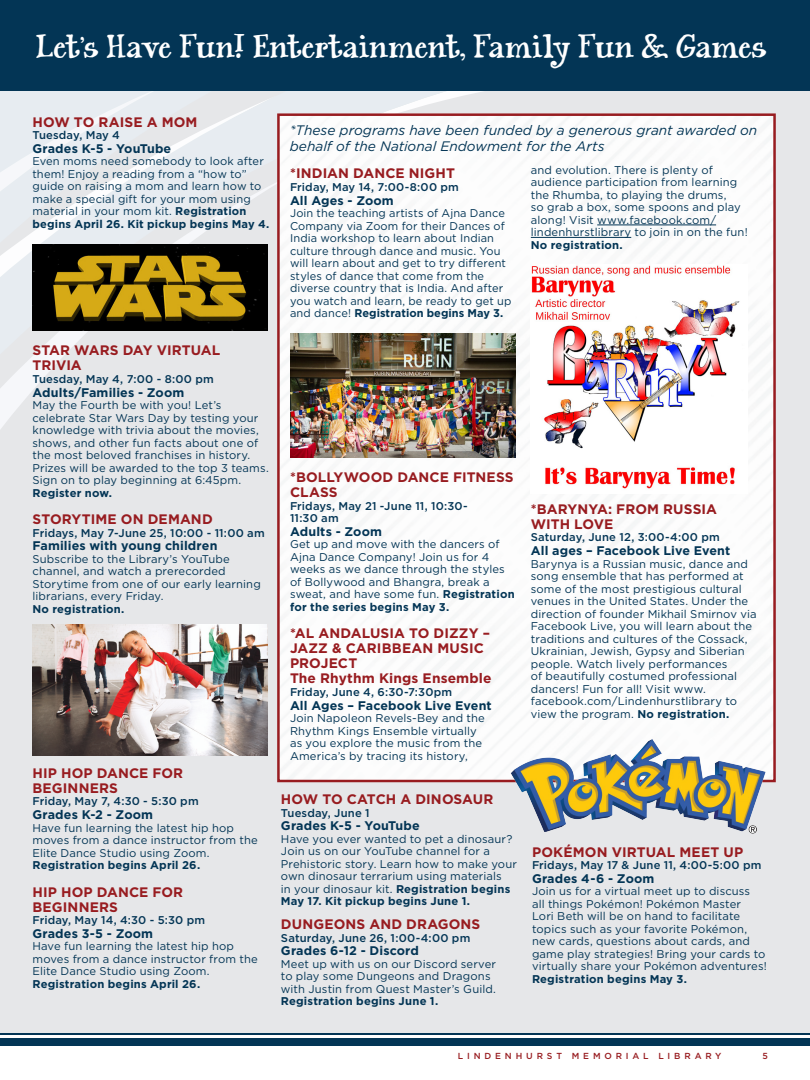
<style>
.page{position:relative;width:810px;height:1080px;background:#fff}
.page>*{position:absolute;margin:0;border:0;box-sizing:border-box;transform-origin:0 0}
.t1{font:33.12px "Janda Siesta Sunset";letter-spacing:-.02em;color:#fff}
.t2{font:700 13.75px/15px "Gotham";letter-spacing:.005em;color:#981c20}
.t3{font:italic 13.75px/16.2px "Gotham";color:#033555}
.t4{font:700 12.5px "Gotham";letter-spacing:.01em;color:#033555}
.t5{font:11.25px/12.5px "Gotham";letter-spacing:.01em;color:#033555}
.t6{font:500 11.25px "Gotham";letter-spacing:.015em;color:#033555}
.t7{font:700 11.25px "Gotham";letter-spacing:.015em;color:#033555}
.t8{font:500 8.75px "Gotham";letter-spacing:.44em;color:#981c20}
.s1{font-weight:700}
</style>
<div class="page">
<div style="left:0;top:1033px;width:810px;height:13px;background:#033555"></div>
<hr style="left:0;top:1036px;width:810px;height:2px;background:#fff">
<div style="left:0;top:0;width:810px;height:1032px;background:#e6e7e9"></div>
<svg style="left:0;top:182px;width:277px;height:247px"></svg>
<svg style="left:0;top:97px;width:164px;height:315px"></svg>
<div style="left:0;top:0;width:810px;height:91px;background:#033555"></div>
<div style="left:280px;top:116px;width:493px;height:663px;background:#fcfcfc"></div>
<img style="left:32px;top:245px;width:235px;height:85px">
<img style="left:32px;top:624px;width:235px;height:132px">
<hr style="left:597px;top:225px;width:119px;height:1px;background:#033555">
<hr style="left:531px;top:237px;width:100px;height:1px;background:#033555">
<img style="left:290px;top:333px;width:225px;height:124px">
<img style="left:531px;top:264px;width:217px;height:229px">
<img style="left:508px;top:717px;width:266px;height:117px">
<p class="t1" style="left:36px;top:26px;width:733px">Let’s Have Fun! Entertainment, Family Fun &amp; Games</p>
<p class="t2" style="left:32px;top:114px;width:167px">HOW TO RAISE A MOM</p>
<p class="t6" style="left:32px;top:128px;width:89px">Tuesday, May 4</p>
<p class="t4" style="left:32px;top:141px;width:140px">Grades K-5 - YouTube</p>
<p class="t5" style="left:32px;top:155px;width:238px">Even moms need somebody to look after them! Enjoy a reading from a “how to” guide on raising a mom and learn how to make a special gift for your mom using material in your mom kit. <span class="s1">Registration begins April 26. Kit pickup begins May 4.</span></p>
<p class="t2" style="left:32px;top:343px;width:189px">STAR WARS DAY VIRTUAL<br>TRIVIA</p>
<p class="t6" style="left:32px;top:372px;width:183px">Tuesday, May 4, 7:00 - 8:00 pm</p>
<p class="t4" style="left:32px;top:385px;width:153px">Adults/Families - Zoom</p>
<p class="t5" style="left:32px;top:399px;width:238px">May the Fourth be with you! Let’s celebrate Star Wars Day by testing your knowledge with trivia about the movies, shows, and other fun facts about one of the most beloved franchises in history.<br>Prizes will be awarded to the top 3 teams.<br>Sign on to play beginning at 6:45pm.<br><span class="s1">Register now.</span></p>
<p class="t2" style="left:32px;top:511px;width:182px">STORYTIME ON DEMAND</p>
<p class="t6" style="left:32px;top:525px;width:234px">Fridays, May 7-June 25, 10:00 - 11:00 am</p>
<p class="t4" style="left:32px;top:539px;width:187px">Families with young children</p>
<p class="t5" style="left:32px;top:552px;width:230px">Subscribe to the Library’s YouTube channel, and watch a prerecorded Storytime from one of our early learning librarians, every Friday.</p>
<p class="t7" style="left:32px;top:602px;width:93px">No registration.</p>
<p class="t2" style="left:32px;top:765px;width:152px">HIP HOP DANCE FOR<br>BEGINNERS</p>
<p class="t6" style="left:32px;top:794px;width:168px">Friday, May 7, 4:30 - 5:30 pm</p>
<p class="t4" style="left:32px;top:808px;width:122px">Grades K-2 - Zoom</p>
<p class="t5" style="left:32px;top:821px;width:227px">Have fun learning the latest hip hop moves from a dance instructor from the<br>Elite Dance Studio using Zoom.</p>
<p class="t7" style="left:32px;top:859px;width:169px">Registration begins April 26.</p>
<p class="t2" style="left:32px;top:884px;width:152px">HIP HOP DANCE FOR<br>BEGINNERS</p>
<p class="t6" style="left:32px;top:913px;width:174px">Friday, May 14, 4:30 - 5:30 pm</p>
<p class="t4" style="left:32px;top:926px;width:122px">Grades 3-5 - Zoom</p>
<p class="t5" style="left:32px;top:940px;width:227px">Have fun learning the latest hip hop moves from a dance instructor from the<br>Elite Dance Studio using Zoom.</p>
<p class="t7" style="left:32px;top:977px;width:169px">Registration begins April 26.</p>
<p class="t3" style="left:290px;top:122px;width:469px">*These programs have been funded by a generous grant awarded on behalf of the National Endowment for the Arts</p>
<p class="t2" style="left:290px;top:166px;width:166px">*INDIAN DANCE NIGHT</p>
<p class="t6" style="left:290px;top:179px;width:170px">Friday, May 14, 7:00-8:00 pm</p>
<p class="t4" style="left:290px;top:193px;width:105px">All Ages - Zoom</p>
<p class="t5" style="left:290px;top:207px;width:223px">Join the teaching artists of Ajna Dance Company via Zoom for their Dances of India workshop to learn about Indian culture through dance and music. You will learn about and get to try different styles of dance that come from the diverse country that is India. And after you watch and learn, be ready to get up and dance! <span class="s1">Registration begins May 3.</span></p>
<p class="t5" style="left:531px;top:163px;width:218px">and evolution. There is plenty of audience participation from learning the Rhumba, to playing the drums,<br>so grab a box, some spoons and play along! Visit www.facebook.com/ lindenhurstlibrary to join in on the fun!<br><span class="s1">No registration.</span></p>
<p class="t2" style="left:290px;top:469px;width:225px">*BOLLYWOOD DANCE FITNESS<br>CLASS</p>
<p class="t6" style="left:290px;top:498px;width:179px">Fridays, May 21 -June 11, 10:30-</p>
<p class="t6" style="left:290px;top:511px;width:50px">11:30 am</p>
<p class="t4" style="left:290px;top:524px;width:94px">Adults - Zoom</p>
<p class="t5" style="left:290px;top:538px;width:226px">Get up and move with the dancers of Ajna Dance Company! Join us for 4 weeks as we dance through the styles of Bollywood and Bhangra, break a sweat, and have some fun. <span class="s1">Registration for the series begins May 3.</span></p>
<p class="t2" style="left:290px;top:626px;width:201px">*AL ANDALUSIA TO DIZZY –<br>JAZZ &amp; CARIBBEAN MUSIC<br>PROJECT</p>
<p class="t2" style="left:290px;top:671px;width:203px">The Rhythm Kings Ensemble</p>
<p class="t6" style="left:290px;top:684px;width:164px">Friday, June 4, 6:30-7:30pm</p>
<p class="t4" style="left:290px;top:698px;width:203px">All Ages – Facebook Live Event</p>
<p class="t5" style="left:290px;top:712px;width:196px">Join Napoleon Revels-Bey and the Rhythm Kings Ensemble virtually as you explore the music from the America’s by tracing its history,</p>
<p class="t2" style="left:281px;top:792px;width:214px">HOW TO CATCH A DINOSAUR</p>
<p class="t6" style="left:281px;top:805px;width:90px">Tuesday, June 1</p>
<p class="t4" style="left:281px;top:819px;width:140px">Grades K-5 - YouTube</p>
<p class="t5" style="left:281px;top:833px;width:238px">Have you ever wanted to pet a dinosaur?<br>Join us on our YouTube channel for a Prehistoric story. Learn how to make your own dinosaur terrarium using materials<br>in your dinosaur kit. <span class="s1">Registration begins May 17. Kit pickup begins June 1.</span></p>
<p class="t2" style="left:281px;top:917px;width:201px">DUNGEONS AND DRAGONS</p>
<p class="t6" style="left:281px;top:930px;width:191px">Saturday, June 26, 1:00-4:00 pm</p>
<p class="t4" style="left:281px;top:944px;width:140px">Grades 6-12 - Discord</p>
<p class="t5" style="left:281px;top:958px;width:217px">Meet up with us on our Discord server to play some Dungeons and Dragons with Justin from Quest Master’s Guild.<br><span class="s1">Registration begins June 1.</span></p>
<p class="t2" style="left:531px;top:501px;width:188px">*BARYNYA: FROM RUSSIA<br>WITH LOVE</p>
<p class="t6" style="left:531px;top:530px;width:190px">Saturday, June 12, 3:00-4:00 pm</p>
<p class="t4" style="left:531px;top:543px;width:201px">All ages – Facebook Live Event</p>
<p class="t5" style="left:531px;top:557px;width:227px">Barynya is a Russian music, dance and song ensemble that has performed at some of the most prestigious cultural venues in the United States. Under the direction of founder Mikhail Smirnov via Facebook Live, you will learn about the traditions and cultures of the Cossack, Ukrainian, Jewish, Gypsy and Siberian people. Watch lively performances<br>of beautifully costumed professional dancers! Fun for all! Visit www. facebook.com/Lindenhurstlibrary to view the program. <span class="s1">No registration.</span></p>
<p class="t2" style="left:532px;top:844px;width:213px">POKÉMON VIRTUAL MEET UP</p>
<p class="t6" style="left:532px;top:858px;width:231px">Fridays, May 17 &amp; June 11, 4:00-5:00 pm</p>
<p class="t4" style="left:532px;top:871px;width:124px">Grades 4-6 - Zoom</p>
<p class="t5" style="left:532px;top:885px;width:236px">Join us for a virtual meet up to discuss<br>all things Pokémon! Pokémon Master<br>Lori Beth will be on hand to facilitate topics such as your favorite Pokémon, new cards, questions about cards, and game play strategies! Bring your cards to virtually share your Pokémon adventures!</p>
<p class="t7" style="left:532px;top:972px;width:156px">Registration begins May 3.</p>
<p class="t8" style="left:458px;top:1050px;width:265px">LINDENHURST MEMORIAL LIBRARY</p>
<p class="t8" style="left:762px;top:1050px;width:7px">5</p>
</div>
